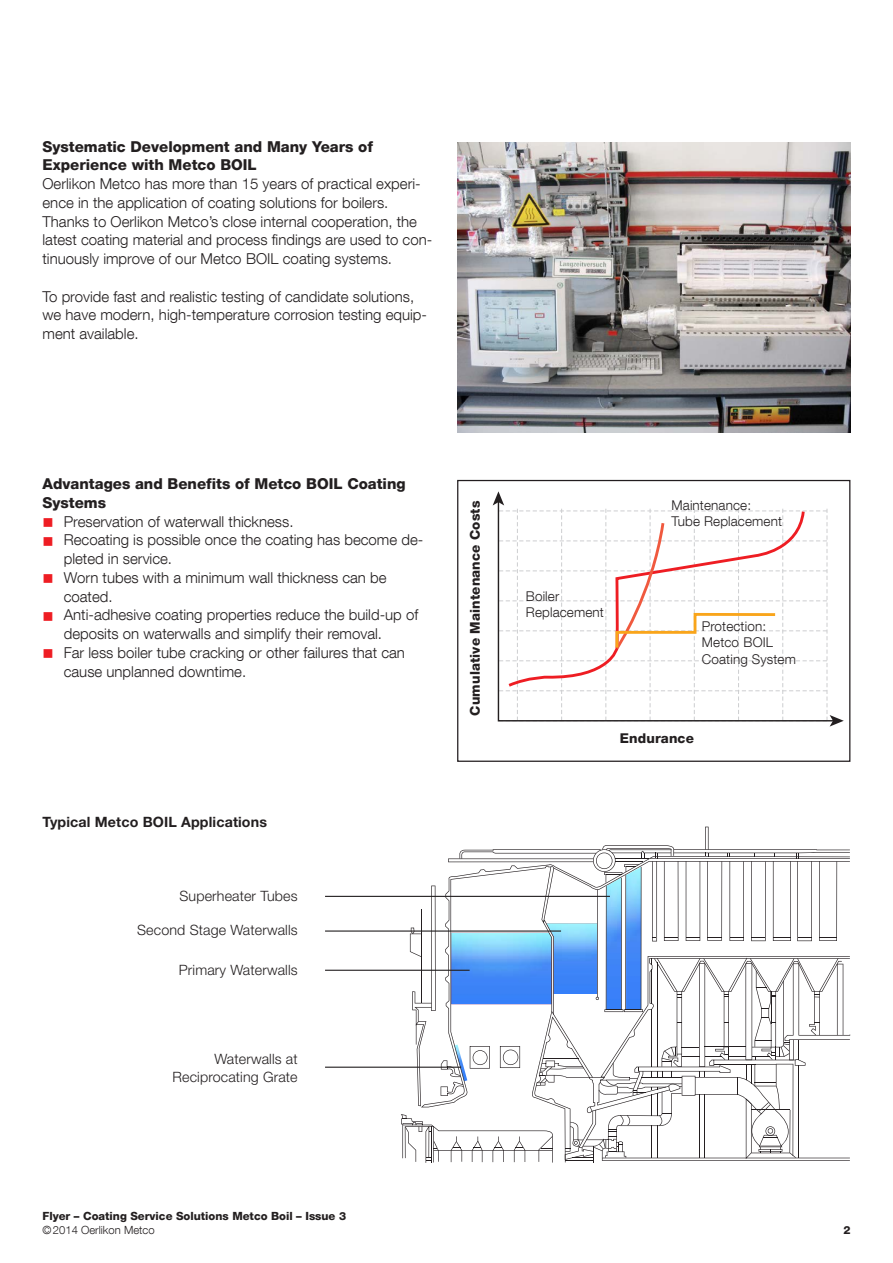
<style>
.page{position:relative;width:893px;height:1263px;background:#fff}
.page>*{position:absolute;margin:0;border:0;box-sizing:border-box;transform-origin:0 0}
.t1{font:300 15px/18.8px "Helvetica Neue LT Com";color:#231f20}
.t2{font:800 15px/18.8px "Helvetica Neue LT Com";color:#231f20}
.t3{font:300 14.25px/18.8px "Helvetica Neue LT Std";letter-spacing:.01em;color:#231f20;text-align:right}
.t4{font:700 14.25px "Helvetica Neue LT Std";letter-spacing:.01em;color:#231f20}
.t5{font:300 13.5px/16.8px "Helvetica Neue LT Com";letter-spacing:.01em;color:#231f20}
.t6{font:800 13.5px "Helvetica Neue LT Com";letter-spacing:.01em;color:#231f20}
.t7{font:800 11.25px "Helvetica Neue LT Com";color:#231f20}
.t8{font:300 11.25px "Helvetica Neue LT Com";color:#231f20}
.s1{color:#ee1d23}
</style>
<div class="page">
<img style="left:457px;top:142px;width:393px;height:291px">
<div style="left:457px;top:480px;width:393px;height:282px;border:1px solid #221d1f"></div>
<svg style="left:493px;top:491px;width:351px;height:235px"></svg>
<svg style="left:401px;top:827px;width:449px;height:336px"></svg>
<hr style="left:325px;top:896px;width:285px;height:1px;background:#231f20">
<hr style="left:325px;top:930px;width:236px;height:2px;background:#231f20">
<hr style="left:325px;top:970px;width:145px;height:1px;background:#231f20">
<hr style="left:325px;top:1066px;width:136px;height:2px;background:#231f20">
<p class="t2" style="left:43px;top:137px;width:332px">Systematic Development and Many Years of<br>Experience with Metco BOIL</p>
<p class="t1" style="left:43px;top:174px;width:391px">Oerlikon Metco has more than 15 years of practical experi&shy;ence in the application of coating solutions for boilers.<br>Thanks to Oerlikon Metco’s close internal cooperation, the latest coating material and process findings are used to con&shy;tinuously improve of our Metco BOIL coating systems.</p>
<p class="t1" style="left:43px;top:287px;width:386px">To provide fast and realistic testing of candidate solutions, we have modern, high-temperature corrosion testing equip&shy;ment available.</p>
<p class="t2" style="left:43px;top:474px;width:365px">Advantages and Benefits of Metco BOIL Coating<br>Systems</p>
<p class="t1" style="left:43px;top:512px;width:253px"><span class="s1">■</span> Preservation of waterwall thickness.</p>
<p class="t1" style="left:64px;top:530px;width:361px;text-indent:-21px"><span class="s1">■</span> Recoating is possible once the coating has become de&shy;pleted in service.</p>
<p class="t1" style="left:64px;top:568px;width:324px;text-indent:-21px"><span class="s1">■</span> Worn tubes with a minimum wall thickness can be coated.</p>
<p class="t1" style="left:64px;top:605px;width:356px;text-indent:-21px"><span class="s1">■</span> Anti-adhesive coating properties reduce the build-up of deposits on waterwalls and simplify their removal.</p>
<p class="t1" style="left:64px;top:643px;width:343px;text-indent:-21px"><span class="s1">■</span> Far less boiler tube cracking or other failures that can cause unplanned downtime.</p>
<p class="t4" style="left:43px;top:813px;width:226px">Typical Metco BOIL Applications</p>
<p class="t3" style="left:179px;top:886px;width:120px">Superheater Tubes</p>
<p class="t3" style="left:137px;top:921px;width:162px">Second Stage Waterwalls</p>
<p class="t3" style="left:179px;top:960px;width:120px">Primary Waterwalls</p>
<p class="t3" style="left:173px;top:1049px;width:127px">Waterwalls at<br>Reciprocating Grate</p>
<p class="t6" style="left:467px;top:716px;width:216px;rotate:-90deg">Cumulative Maintenance Costs</p>
<p class="t5" style="left:526px;top:587px;width:79px">Boiler<br>Replacement</p>
<p class="t5" style="left:671px;top:496px;width:112px">Maintenance:<br>Tube Replacement</p>
<p class="t5" style="left:702px;top:617px;width:96px">Protection:<br>Metco BOIL<br>Coating System</p>
<p class="t6" style="left:620px;top:730px;width:76px">Endurance</p>
<p class="t7" style="left:43px;top:1209px;width:305px">Flyer – Coating Service Solutions Metco Boil – Issue 3</p>
<p class="t8" style="left:43px;top:1223px;width:114px">©2014 Oerlikon Metco</p>
<p class="t7" style="left:843px;top:1223px;width:9px">2</p>
</div>
